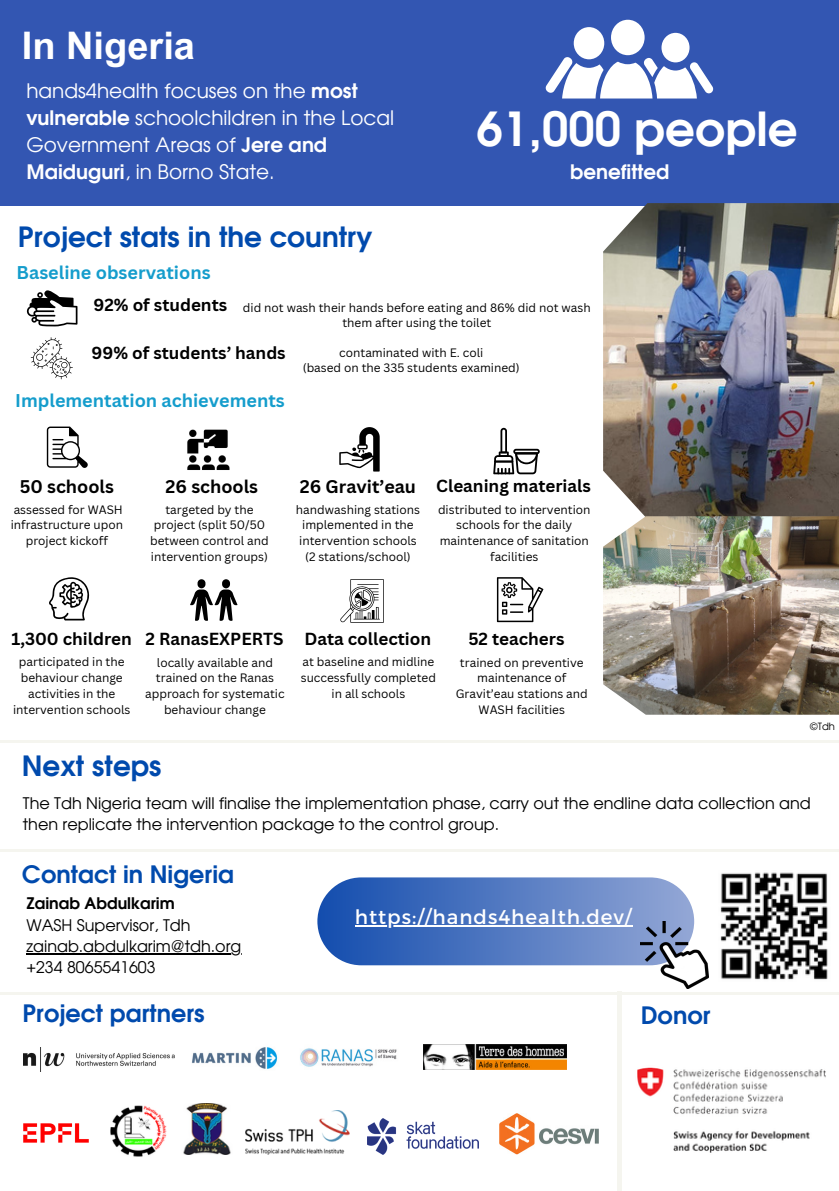
<style>
.page{position:relative;width:839px;height:1191px;background:#fff}
.page>*{position:absolute;margin:0;border:0;box-sizing:border-box;transform-origin:0 0}
.t1{font:700 47px "Evolventa";color:#fff}
.t2{font:700 38px "Arial MT Pro";color:#fff}
.t3{font:700 28px "Evolventa";color:#004aad}
.t4{font:700 24px "Evolventa";color:#004aad}
.t5{font:20px/27px "Evolventa";color:#fff}
.t6{font:700 20px "Evolventa";color:#fff}
.t7{font:19.8px "Montserrat";letter-spacing:.05em;color:#fff}
.t8{font:700 18px "Canva Sans";color:#159dcc}
.t9{font:700 17.8px "Canva Sans";color:#000}
.t10{font:700 17px "Canva Sans";color:#000}
.t11{font:16px/21.4px "Evolventa";color:#000}
.t12{font:700 16px "Evolventa";color:#000}
.t13{font:11.8px/15.8px "Canva Sans";color:#000;text-align:center}
.t14{font:10px "Evolventa";color:#000}
.s1{font-weight:700}
</style>
<div class="page">
<div style="left:0;top:0;width:838px;height:205px;background:#3356b2"></div>
<div style="left:611px;top:20px;width:33px;height:35px;background:#fff;border-radius:50%"></div>
<div style="left:661px;top:33px;width:28px;height:29px;background:#fff;border-radius:50%"></div>
<div style="left:573px;top:27px;width:31px;height:32px;background:#fff;border-radius:50%"></div>
<svg style="left:545px;top:55px;width:169px;height:44px"></svg>
<hr style="left:0;top:992px;width:838px;height:3px;background:#f5f5ef">
<svg style="left:190px;top:579px;width:47px;height:42px"></svg>
<img style="left:637px;top:1067px;width:189px;height:86px">
<div style="left:616px;top:991px;width:5px;height:200px;background:#f5f5ef"></div>
<hr style="left:0;top:849px;width:838px;height:3px;background:#f5f5ef">
<img style="left:24px;top:1047px;width:151px;height:24px">
<img style="left:192px;top:1047px;width:86px;height:57px">
<img style="left:300px;top:1048px;width:97px;height:19px">
<img style="left:423px;top:1044px;width:143px;height:26px">
<img style="left:23px;top:1123px;width:66px;height:20px">
<img style="left:110px;top:1105px;width:56px;height:52px">
<img style="left:499px;top:1114px;width:99px;height:40px">
<img style="left:367px;top:1119px;width:111px;height:36px">
<img style="left:183px;top:1104px;width:48px;height:51px">
<img style="left:245px;top:1111px;width:104px;height:43px">
<div style="left:317px;top:877px;width:377px;height:88px;background:linear-gradient(to right,#144eae,#93a7d5);border-radius:44px"></div>
<hr style="left:355px;top:925px;width:277px;height:2px;background:#fff">
<img style="left:641px;top:921px;width:67px;height:68px">
<img style="left:720px;top:872px;width:108px;height:108px">
<svg style="left:340px;top:579px;width:44px;height:44px"></svg>
<svg style="left:497px;top:577px;width:46px;height:45px"></svg>
<svg style="left:49px;top:577px;width:40px;height:44px"></svg>
<img style="left:603px;top:203px;width:235px;height:313px">
<svg style="left:47px;top:427px;width:41px;height:41px"></svg>
<img style="left:187px;top:429px;width:43px;height:41px">
<svg style="left:339px;top:427px;width:40px;height:45px"></svg>
<div style="left:513px;top:449px;width:26px;height:5px;background:#000;border-radius:3px"></div>
<svg style="left:493px;top:428px;width:45px;height:46px"></svg>
<svg style="left:27px;top:290px;width:50px;height:36px"></svg>
<svg style="left:31px;top:337px;width:42px;height:42px"></svg>
<hr style="left:0;top:740px;width:838px;height:3px;background:#f5f5ef">
<hr style="left:26px;top:953px;width:216px;height:2px;background:#000">
<img style="left:603px;top:516px;width:235px;height:199px">
<p class="t2" style="left:22px;top:31px;width:175px">In Nigeria</p>
<p class="t5" style="left:26px;top:78px;width:369px">hands4health focuses on the <span class="s1">most vulnerable</span> schoolchildren in the Local<br>Government Areas of <span class="s1">Jere and<br>Maiduguri</span>, in Borno State.</p>
<p class="t3" style="left:18px;top:225px;width:356px">Project stats in the country</p>
<p class="t8" style="left:17px;top:259px;width:195px">Baseline observations</p>
<p class="t1" style="left:476px;top:109px;width:322px">61,000 people</p>
<p class="t6" style="left:570px;top:163px;width:101px">benefitted</p>
<h6 class="t10" style="left:93px;top:293px;width:135px">92% of students</h6>
<p class="t13" style="left:243px;top:299px;width:349px">did not wash their hands before eating and 86% did not wash them after using the toilet</p>
<p class="t10" style="left:91px;top:340px;width:196px">99% of students’ hands</p>
<p class="t8" style="left:15px;top:388px;width:271px">Implementation achievements</p>
<h6 class="t13" style="left:339px;top:344px;width:146px">contaminated with E. coli</h6>
<p class="t13" style="left:303px;top:360px;width:218px">(based on the 335 students examined)</p>
<p class="t9" style="left:20px;top:474px;width:96px">50 schools</p>
<p class="t13" style="left:11px;top:501px;width:114px">assessed for WASH infrastructure upon project kickoff</p>
<p class="t9" style="left:166px;top:474px;width:94px">26 schools</p>
<p class="t13" style="left:150px;top:501px;width:120px">targeted by the project (split 50/50 between control and intervention groups)</p>
<p class="t9" style="left:300px;top:474px;width:118px">26 Gravit’eau</p>
<p class="t13" style="left:296px;top:501px;width:125px;text-align:left">handwashing stations implemented in the intervention schools</p>
<p class="t13" style="left:305px;top:548px;width:107px">(2 stations/school)</p>
<p class="t10" style="left:436px;top:474px;width:156px">Cleaning materials</p>
<p class="t13" style="left:438px;top:501px;width:154px">distributed to intervention schools for the daily maintenance of sanitation facilities</p>
<p class="t10" style="left:11px;top:627px;width:122px">1,300 children</p>
<p class="t13" style="left:13px;top:654px;width:119px">participated in the behaviour change activities in the intervention schools</p>
<p class="t10" style="left:145px;top:627px;width:139px">2 RanasEXPERTS</p>
<h4 class="t13" style="left:145px;top:654px;width:141px">locally available and trained on the Ranas approach for systematic behaviour change</h4>
<p class="t10" style="left:304px;top:627px;width:128px">Data collection</p>
<p class="t13" style="left:301px;top:654px;width:137px">at baseline and midline successfully completed in all schools</p>
<h3 class="t13" style="left:455px;top:654px;width:134px">trained on preventive maintenance of<br>Gravit’eau stations and<br>WASH facilities</h3>
<p class="t10" style="left:468px;top:627px;width:98px">52 teachers</p>
<p class="t14" style="left:810px;top:722px;width:26px">©Tdh</p>
<p class="t3" style="left:22px;top:754px;width:141px">Next steps</p>
<p class="t11" style="left:23px;top:793px;width:789px">The Tdh Nigeria team will finalise the implementation phase, carry out the endline data collection and then replicate the intervention package to the control group.</p>
<p class="t4" style="left:22px;top:864px;width:214px">Contact in Nigeria</p>
<p class="t12" style="left:26px;top:897px;width:150px">Zainab Abdulkarim</p>
<p class="t11" style="left:26px;top:915px;width:166px">WASH Supervisor, Tdh</p>
<p class="t11" style="left:26px;top:937px;width:216px">zainab.abdulkarim@tdh.org</p>
<p class="t11" style="left:26px;top:958px;width:131px">+234 8065541603</p>
<p class="t7" style="left:355px;top:904px;width:278px">https://hands4health.dev/</p>
<p class="t4" style="left:22px;top:1003px;width:184px">Project partners</p>
<p class="t4" style="left:641px;top:1005px;width:71px">Donor</p>
</div>
